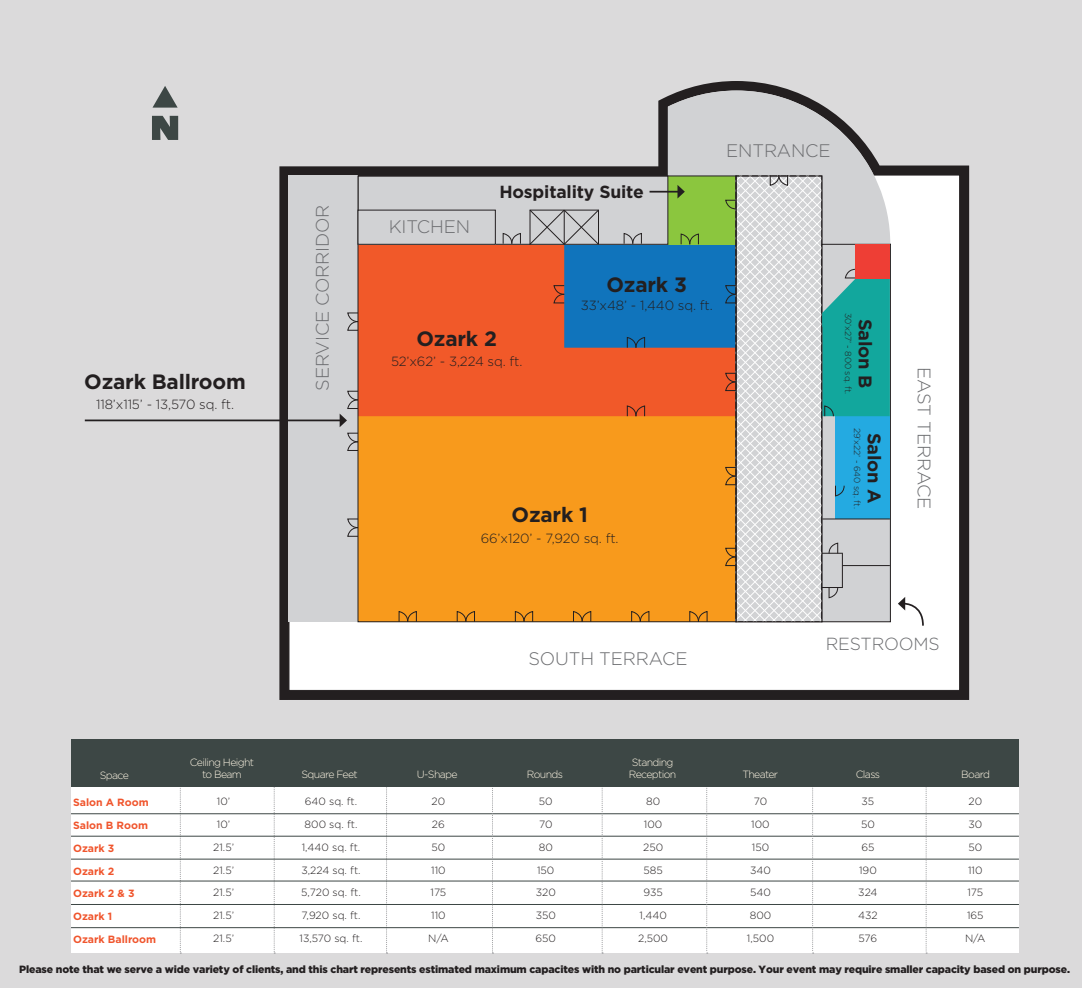
<style>
.page{position:relative;width:1082px;height:988px;background:#dbdadb}
.page>*{position:absolute;margin:0;border:0;box-sizing:border-box;transform-origin:0 0}
.t1{font:700 20.82px "Gotham HTF";letter-spacing:-.01em;color:#231f20}
.t2{font:700 18.38px "Gotham HTF";letter-spacing:-.01em;color:#231f20}
.t3{font:300 18.2px "Gotham";letter-spacing:-.01em;color:#6c6d70}
.t4{font:700 17.5px "Gotham HTF";letter-spacing:-.01em;color:#231f20}
.t5{font:300 17.5px "Gotham";letter-spacing:-.01em;color:#6c6d70}
.t6{font:300 13.3px "Gotham";letter-spacing:-.01em;color:#231f20}
.t7{font:300 10.5px "Gotham";color:#231f20}
.t8{font:900 10.5px "Gotham";letter-spacing:-.015em;color:#231f20}
.t9{font:300 10.5px "Gotham";letter-spacing:-.06em;color:#fef6e4}
.t10{font:700 10.5px "Gotham HTF";color:#f0552d}
.t11{font:300 8.75px "Gotham";letter-spacing:-.01em;color:#231f20}
</style>
<div class="page">
<svg style="left:279px;top:81px;width:690px;height:619px"></svg>
<div style="left:288px;top:174px;width:672px;height:517px;background:#fff"></div>
<svg style="left:582px;top:91px;width:308px;height:153px;fill:#d1d2d4"></svg>
<div style="left:358px;top:416px;width:378px;height:206px;background:#f89a1c"></div>
<div style="left:667px;top:176px;width:69px;height:68px;background:#8bc63e"></div>
<svg style="left:359px;top:244px;width:365px;height:172px;background:#b5604f"></svg>
<div style="left:358px;top:176px;width:310px;height:68px;background:#d1d2d4"></div>
<div style="left:289px;top:175px;width:69px;height:447px;background:#d1d2d4"></div>
<svg style="left:626px;top:405px;width:19px;height:12px"></svg>
<svg style="left:626px;top:336px;width:19px;height:13px"></svg>
<svg style="left:680px;top:233px;width:19px;height:12px"></svg>
<svg style="left:689px;top:611px;width:19px;height:12px"></svg>
<svg style="left:630px;top:611px;width:20px;height:12px"></svg>
<svg style="left:572px;top:611px;width:19px;height:12px"></svg>
<svg style="left:514px;top:611px;width:19px;height:12px"></svg>
<svg style="left:456px;top:611px;width:19px;height:12px"></svg>
<svg style="left:398px;top:611px;width:19px;height:12px"></svg>
<svg style="left:347px;top:518px;width:12px;height:19px"></svg>
<svg style="left:553px;top:285px;width:12px;height:19px"></svg>
<svg style="left:502px;top:233px;width:19px;height:12px"></svg>
<svg style="left:347px;top:312px;width:12px;height:19px"></svg>
<svg style="left:623px;top:233px;width:19px;height:12px"></svg>
<div style="left:357px;top:210px;width:139px;height:35px;border:1px solid #231f20"></div>
<svg style="left:528px;top:209px;width:72px;height:37px"></svg>
<hr style="left:563px;top:210px;width:1px;height:34px;background:#231f20">
<svg style="left:724px;top:174px;width:165px;height:448px"></svg>
<div style="left:855px;top:244px;width:34px;height:35px;background:#ee3e35"></div>
<svg style="left:897px;top:597px;width:27px;height:30px"></svg>
<div style="left:71px;top:786px;width:947px;height:167px;background:#fff"></div>
<svg style="left:180px;top:787px;width:1px;height:166px"></svg>
<svg style="left:274px;top:787px;width:1px;height:166px"></svg>
<svg style="left:386px;top:787px;width:1px;height:166px"></svg>
<hr style="left:71px;top:813px;width:947px;height:1px;background:#3d4745">
<hr style="left:71px;top:836px;width:947px;height:1px;background:#3d4745">
<hr style="left:71px;top:859px;width:947px;height:1px;background:#3d4745">
<hr style="left:71px;top:880px;width:947px;height:1px;background:#3d4745">
<hr style="left:71px;top:904px;width:947px;height:1px;background:#3d4745">
<hr style="left:71px;top:927px;width:947px;height:1px;background:#3d4745">
<svg style="left:492px;top:788px;width:1px;height:165px"></svg>
<svg style="left:601px;top:787px;width:2px;height:166px"></svg>
<svg style="left:706px;top:787px;width:1px;height:166px"></svg>
<svg style="left:812px;top:787px;width:1px;height:166px"></svg>
<svg style="left:925px;top:787px;width:2px;height:166px"></svg>
<div style="left:71px;top:739px;width:947px;height:48px;background:#3d4745"></div>
<svg style="left:152px;top:116px;width:26px;height:24px"></svg>
<svg style="left:152px;top:86px;width:26px;height:22px"></svg>
<hr style="left:649px;top:191px;width:29px;height:2px;background:#231f20">
<svg style="left:677px;top:185px;width:8px;height:13px"></svg>
<hr style="left:85px;top:419px;width:255px;height:2px;background:#231f20">
<svg style="left:340px;top:390px;width:19px;height:61px"></svg>
<p class="t1" style="left:84px;top:369px;width:163px">Ozark Ballroom</p>
<p class="t6" style="left:96px;top:397px;width:140px">118’x115’ - 13,570 sq. ft.</p>
<p class="t3" style="left:312px;top:391px;width:187px;rotate:-90deg">SERVICE CORRIDOR</p>
<p class="t3" style="left:389px;top:217px;width:83px">KITCHEN</p>
<p class="t4" style="left:499px;top:181px;width:146px">Hospitality Suite</p>
<p class="t3" style="left:726px;top:141px;width:106px">ENTRANCE</p>
<p class="t1" style="left:606px;top:272px;width:82px">Ozark 3</p>
<p class="t1" style="left:416px;top:327px;width:82px">Ozark 2</p>
<p class="t6" style="left:391px;top:354px;width:133px">52’x62’ - 3,224 sq. ft.</p>
<p class="t6" style="left:580px;top:298px;width:133px">33’x48’ - 1,440 sq. ft.</p>
<p class="t1" style="left:511px;top:502px;width:78px">Ozark 1</p>
<p class="t6" style="left:481px;top:531px;width:139px">66’x120’ - 7,920 sq. ft.</p>
<p class="t11" style="left:852px;top:312px;width:83px;rotate:90deg">30’x27’ - 800 sq. ft.</p>
<p class="t2" style="left:876px;top:319px;width:71px;rotate:90deg">Salon B</p>
<p class="t11" style="left:862px;top:428px;width:82px;rotate:90deg">29’x22’ - 640 sq. ft.</p>
<p class="t2" style="left:885px;top:433px;width:72px;rotate:90deg">Salon A</p>
<p class="t3" style="left:934px;top:367px;width:144px;rotate:90deg">EAST TERRACE</p>
<p class="t3" style="left:528px;top:648px;width:160px">SOUTH TERRACE</p>
<p class="t5" style="left:825px;top:635px;width:116px">RESTROOMS</p>
<p class="t9" style="left:100px;top:769px;width:31px">Space</p>
<p class="t10" style="left:73px;top:796px;width:77px">Salon A Room</p>
<p class="t10" style="left:73px;top:819px;width:76px">Salon B Room</p>
<p class="t10" style="left:73px;top:842px;width:43px">Ozark 3</p>
<p class="t10" style="left:73px;top:865px;width:43px">Ozark 2</p>
<p class="t10" style="left:73px;top:888px;width:63px">Ozark 2 &amp; 3</p>
<p class="t10" style="left:73px;top:910px;width:41px">Ozark 1</p>
<p class="t10" style="left:73px;top:933px;width:85px">Ozark Ballroom</p>
<p class="t9" style="left:190px;top:757px;width:66px">Ceiling Height</p>
<p class="t9" style="left:202px;top:769px;width:41px">to Beam</p>
<p class="t9" style="left:301px;top:769px;width:58px">Square Feet</p>
<p class="t9" style="left:417px;top:769px;width:42px">U-Shape</p>
<p class="t9" style="left:527px;top:769px;width:38px">Rounds</p>
<p class="t7" style="left:217px;top:796px;width:15px">10’</p>
<p class="t7" style="left:217px;top:818px;width:15px">10’</p>
<p class="t7" style="left:213px;top:841px;width:22px">21.5’</p>
<p class="t7" style="left:213px;top:864px;width:22px">21.5’</p>
<p class="t7" style="left:213px;top:887px;width:22px">21.5’</p>
<p class="t7" style="left:213px;top:909px;width:22px">21.5’</p>
<p class="t7" style="left:213px;top:932px;width:22px">21.5’</p>
<p class="t7" style="left:305px;top:796px;width:54px">640 sq. ft.</p>
<p class="t7" style="left:304px;top:818px;width:54px">800 sq. ft.</p>
<p class="t7" style="left:302px;top:841px;width:60px">1,440 sq. ft.</p>
<p class="t7" style="left:301px;top:864px;width:61px">3,224 sq. ft.</p>
<p class="t7" style="left:301px;top:887px;width:61px">5,720 sq. ft.</p>
<p class="t7" style="left:301px;top:909px;width:61px">7,920 sq. ft.</p>
<p class="t7" style="left:299px;top:932px;width:65px">13,570 sq. ft.</p>
<p class="t7" style="left:431px;top:796px;width:15px">20</p>
<p class="t7" style="left:432px;top:818px;width:14px">26</p>
<p class="t7" style="left:431px;top:841px;width:15px">50</p>
<p class="t7" style="left:431px;top:864px;width:16px">110</p>
<p class="t7" style="left:430px;top:887px;width:17px">175</p>
<p class="t7" style="left:431px;top:910px;width:16px">110</p>
<p class="t7" style="left:428px;top:932px;width:22px">N/A</p>
<p class="t7" style="left:539px;top:796px;width:15px">50</p>
<p class="t7" style="left:539px;top:819px;width:15px">70</p>
<p class="t7" style="left:538px;top:841px;width:16px">80</p>
<p class="t7" style="left:537px;top:864px;width:19px">150</p>
<p class="t7" style="left:536px;top:887px;width:22px">320</p>
<p class="t7" style="left:535px;top:910px;width:22px">350</p>
<p class="t7" style="left:535px;top:932px;width:22px">650</p>
<p class="t9" style="left:631px;top:757px;width:43px">Standing</p>
<p class="t9" style="left:629px;top:769px;width:49px">Reception</p>
<p class="t9" style="left:742px;top:769px;width:37px">Theater</p>
<p class="t9" style="left:855px;top:769px;width:26px">Class</p>
<p class="t9" style="left:961px;top:769px;width:30px">Board</p>
<p class="t7" style="left:646px;top:796px;width:16px">80</p>
<p class="t7" style="left:644px;top:819px;width:20px">100</p>
<p class="t7" style="left:643px;top:841px;width:22px">250</p>
<p class="t7" style="left:643px;top:864px;width:21px">585</p>
<p class="t7" style="left:643px;top:887px;width:21px">935</p>
<p class="t7" style="left:639px;top:910px;width:29px">1,440</p>
<p class="t7" style="left:638px;top:932px;width:31px">2,500</p>
<p class="t7" style="left:753px;top:796px;width:15px">70</p>
<p class="t7" style="left:751px;top:819px;width:20px">100</p>
<p class="t7" style="left:752px;top:841px;width:19px">150</p>
<p class="t7" style="left:750px;top:864px;width:22px">340</p>
<p class="t7" style="left:750px;top:887px;width:22px">540</p>
<p class="t7" style="left:749px;top:910px;width:23px">800</p>
<p class="t7" style="left:747px;top:932px;width:29px">1,500</p>
<p class="t7" style="left:861px;top:796px;width:14px">35</p>
<p class="t7" style="left:861px;top:819px;width:15px">50</p>
<p class="t7" style="left:861px;top:841px;width:15px">65</p>
<p class="t7" style="left:859px;top:864px;width:19px">190</p>
<p class="t7" style="left:858px;top:887px;width:21px">324</p>
<p class="t7" style="left:858px;top:910px;width:21px">432</p>
<p class="t7" style="left:858px;top:932px;width:20px">576</p>
<p class="t7" style="left:968px;top:796px;width:15px">20</p>
<p class="t7" style="left:968px;top:819px;width:15px">30</p>
<p class="t7" style="left:968px;top:841px;width:15px">50</p>
<p class="t7" style="left:968px;top:864px;width:16px">110</p>
<p class="t7" style="left:967px;top:887px;width:17px">175</p>
<p class="t7" style="left:967px;top:910px;width:18px">165</p>
<p class="t7" style="left:965px;top:932px;width:22px">N/A</p>
<p class="t8" style="left:19px;top:964px;width:1052px">Please note that we serve a wide variety of clients, and this chart represents estimated maximum capacites with no particular event purpose. Your event may require smaller capacity based on purpose.</p>
</div>
